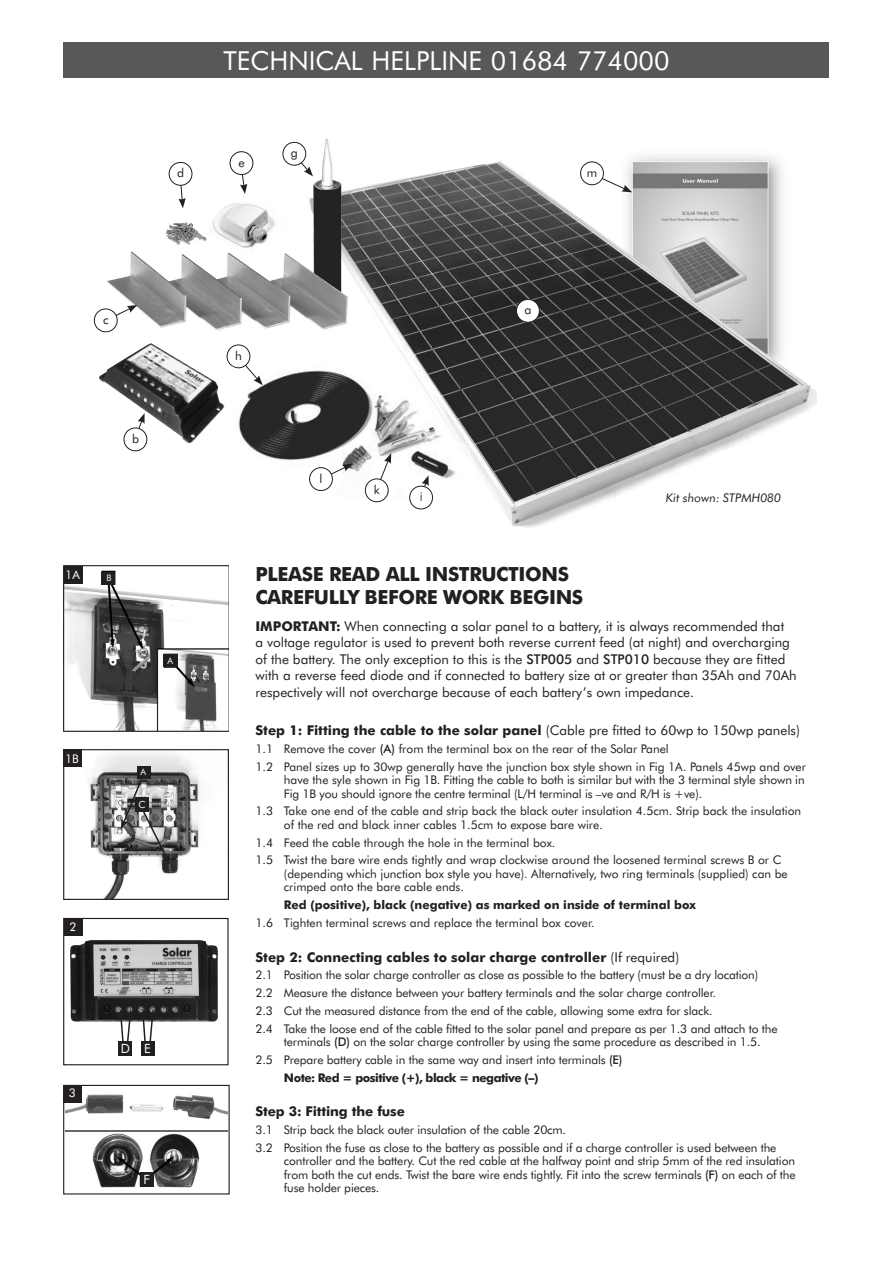
<style>
.page{position:relative;width:893px;height:1263px;background:#fff}
.page>*{position:absolute;margin:0;border:0;box-sizing:border-box;transform-origin:0 0}
.t1{font:26.25px "Futura BT";color:#fff}
.No_Spacing{font:700 19.5px/22.5px "Futura BT";letter-spacing:-.02em;color:#231f20}
.t2{font:13.5px/16.5px "Futura BT";color:#231f20}
.No_Spacing-2{font:700 13.5px "Futura BT";color:#231f20}
.body{font:12.75px "Futura BT";color:#fff}
.t3{font:12.3px "Futura BT";color:#231f20}
.t4{font:300 12.3px "Helvetica Neue";color:#231f20}
.No_Spacing-3{font:12px/13.5px "Futura BT";letter-spacing:-.01em;color:#231f20}
.No_Spacing-4{font:700 12px "Futura BT";color:#231f20}
.No_Spacing-5{font:700 12px "Futura BT";letter-spacing:-.04em;color:#231f20}
.No_Spacing-6{font:italic 12px "Futura BT";color:#231f20}
.body-2{font:12px "Futura BT";color:#fff}
.body-3{font:9.75px "Futura BT";color:#fff}
.body-4{font:9px "Futura BT";color:#fff}
.s1{font-weight:700}
.s2{font-weight:500}
.s3{font-weight:400}
</style>
<div class="page">
<div style="left:64px;top:43px;width:765px;height:35px;background:#57585a"></div>
<img style="left:93px;top:139px;width:723px;height:389px">
<svg style="left:104px;top:305px;width:33px;height:17px"></svg>
<div style="left:94px;top:309px;width:23px;height:23px;background:#fff;border-radius:50%"></div>
<div style="left:94px;top:309px;width:24px;height:23px;border:1px solid #231f20;border-radius:50%"></div>
<div style="left:516px;top:299px;width:23px;height:23px;background:#fff;border-radius:50%"></div>
<div style="left:516px;top:299px;width:24px;height:24px;border:1px solid #231f20;border-radius:50%"></div>
<svg style="left:178px;top:185px;width:8px;height:23px"></svg>
<div style="left:169px;top:162px;width:23px;height:23px;background:#fff;border-radius:50%"></div>
<div style="left:169px;top:162px;width:23px;height:24px;border:1px solid #231f20;border-radius:50%"></div>
<svg style="left:240px;top:174px;width:7px;height:20px"></svg>
<div style="left:230px;top:152px;width:23px;height:23px;background:#fff;border-radius:50%"></div>
<div style="left:230px;top:151px;width:23px;height:24px;border:1px solid #231f20;border-radius:50%"></div>
<svg style="left:293px;top:153px;width:20px;height:23px"></svg>
<div style="left:283px;top:142px;width:23px;height:23px;background:#fff;border-radius:50%"></div>
<div style="left:282px;top:142px;width:24px;height:24px;border:1px solid #231f20;border-radius:50%"></div>
<svg style="left:319px;top:464px;width:34px;height:16px"></svg>
<div style="left:310px;top:468px;width:22px;height:22px;background:#fff;border-radius:50%"></div>
<div style="left:309px;top:467px;width:24px;height:24px;border:1px solid #231f20;border-radius:50%"></div>
<svg style="left:375px;top:453px;width:16px;height:39px"></svg>
<div style="left:365px;top:479px;width:23px;height:23px;background:#fff;border-radius:50%"></div>
<div style="left:365px;top:478px;width:24px;height:24px;border:1px solid #231f20;border-radius:50%"></div>
<svg style="left:420px;top:475px;width:9px;height:13px"></svg>
<div style="left:410px;top:486px;width:23px;height:23px;background:#fff;border-radius:50%"></div>
<div style="left:409px;top:486px;width:24px;height:23px;border:1px solid #231f20;border-radius:50%"></div>
<svg style="left:590px;top:173px;width:42px;height:19px"></svg>
<div style="left:581px;top:162px;width:22px;height:23px;background:#fff;border-radius:50%"></div>
<div style="left:580px;top:161px;width:24px;height:24px;border:1px solid #231f20;border-radius:50%"></div>
<svg style="left:132px;top:335px;width:131px;height:106px"></svg>
<div style="left:124px;top:428px;width:23px;height:23px;background:#fff;border-radius:50%"></div>
<div style="left:124px;top:428px;width:23px;height:23px;border:1px solid #231f20;border-radius:50%"></div>
<img style="left:89px;top:753px;width:112px;height:145px">
<svg style="left:121px;top:774px;width:49px;height:91px;background:#868686"></svg>
<div style="left:64px;top:749px;width:18px;height:18px;background:#231f20"></div>
<div style="left:137px;top:766px;width:13px;height:13px;background:#231f20"></div>
<div style="left:63px;top:749px;width:166px;height:151px;border:1px solid #231f20"></div>
<div style="left:64px;top:918px;width:19px;height:18px;background:#231f20"></div>
<img style="left:70px;top:940px;width:148px;height:82px">
<div style="left:141px;top:1041px;width:13px;height:14px;background:#231f20"></div>
<svg style="left:140px;top:1009px;width:16px;height:35px"></svg>
<div style="left:118px;top:1041px;width:14px;height:14px;background:#231f20"></div>
<svg style="left:117px;top:1009px;width:17px;height:32px"></svg>
<div style="left:63px;top:918px;width:166px;height:147px;border:1px solid #231f20"></div>
<img style="left:65px;top:1094px;width:162px;height:94px">
<div style="left:63px;top:1085px;width:19px;height:17px;background:#231f20"></div>
<div style="left:63px;top:1085px;width:167px;height:109px;border:1px solid #231f20"></div>
<img style="left:63px;top:565px;width:166px;height:167px">
<div style="left:64px;top:566px;width:19px;height:18px;background:#231f20"></div>
<div style="left:102px;top:572px;width:13px;height:12px;background:#231f20"></div>
<div style="left:164px;top:654px;width:13px;height:13px;background:#231f20"></div>
<div style="left:140px;top:1172px;width:13px;height:14px;background:#231f20"></div>
<p class="t3" style="left:177px;top:166px;width:9px">d</p>
<h1 class="t1" style="left:223px;top:45px;width:448px">TECHNICAL HELPLINE 01684 774000</h1>
<p class="t3" style="left:238px;top:155px;width:8px">e</p>
<p class="t3" style="left:291px;top:146px;width:9px">g</p>
<p class="t3" style="left:587px;top:165px;width:12px">m</p>
<p class="t3" style="left:103px;top:312px;width:7px">c</p>
<p class="t3" style="left:132px;top:431px;width:9px">b</p>
<p class="body-2" style="left:65px;top:567px;width:16px">1A</p>
<p class="body-4" style="left:107px;top:572px;width:7px">B</p>
<p class="body-4" style="left:168px;top:655px;width:7px">A</p>
<p class="body-2" style="left:65px;top:751px;width:15px">1B</p>
<p class="body-4" style="left:141px;top:767px;width:7px">A</p>
<p class="body-3" style="left:139px;top:798px;width:9px">C</p>
<p class="body-2" style="left:70px;top:920px;width:9px">2</p>
<p class="body-2" style="left:69px;top:1085px;width:9px">3</p>
<p class="body" style="left:121px;top:1040px;width:11px">D</p>
<p class="body" style="left:144px;top:1040px;width:8px">E</p>
<p class="body" style="left:143px;top:1171px;width:8px">F</p>
<p class="t3" style="left:235px;top:348px;width:8px">h</p>
<p class="t3" style="left:525px;top:303px;width:8px">a</p>
<p class="t3" style="left:320px;top:471px;width:4px">l</p>
<p class="t3" style="left:374px;top:482px;width:8px">k</p>
<p class="t4" style="left:420px;top:489px;width:4px">i</p>
<p class="No_Spacing-6" style="left:666px;top:491px;width:117px">Kit shown: STPMH080</p>
<p class="No_Spacing" style="left:255px;top:563px;width:329px">PLEASE READ ALL INSTRUCTIONS<br>CAREFULLY BEFORE WORK BEGINS</p>
<p class="t2" style="left:255px;top:617px;width:543px"><span class="s1">IMPORTANT:</span> When connecting a solar panel to a battery, it is always recommended that<br>a voltage regulator is used to prevent both reverse current feed (at night) and overcharging of the battery. The only exception to this is the <span class="s2">STP005</span> and <span class="s2">STP010</span> because they are fitted with a reverse feed diode and if connected to battery size at or greater than 35Ah and 70Ah respectively will not overcharge because of each battery’s own impedance.</p>
<p class="No_Spacing-2" style="left:255px;top:722px;width:546px">Step 1: Fitting the cable to the solar panel <span class="s3">(Cable pre fitted to 60wp to 150wp panels)</span></p>
<p class="No_Spacing-3" style="left:255px;top:742px;width:415px">1.1 Remove the cover <span class="s2">(A)</span> from the terminal box on the rear of the Solar Panel</p>
<p class="No_Spacing-3" style="left:284px;top:759px;width:524px;text-align:justify;text-indent:-28px">1.2 Panel sizes up to 30wp generally have the junction box style shown in Fig 1A. Panels 45wp and over have the syle shown in Fig 1B. Fitting the cable to both is similar but with the 3 terminal style shown in Fig 1B you should ignore the centre terminal (L/H terminal is –ve and R/H is +ve).</p>
<p class="No_Spacing-3" style="left:284px;top:804px;width:519px;text-indent:-28px">1.3 Take one end of the cable and strip back the black outer insulation 4.5cm. Strip back the insulation of the red and black inner cables 1.5cm to expose bare wire.</p>
<p class="No_Spacing-3" style="left:255px;top:835px;width:301px">1.4 Feed the cable through the hole in the terminal box.</p>
<p class="No_Spacing-3" style="left:284px;top:853px;width:505px;text-indent:-28px">1.5 Twist the bare wire ends tightly and wrap clockwise around the loosened terminal screws B or C (depending which junction box style you have). Alternatively, two ring terminals (supplied) can be crimped onto the bare cable ends.</p>
<p class="No_Spacing-4" style="left:284px;top:897px;width:413px">Red (positive), black (negative) as marked on inside of terminal box</p>
<p class="No_Spacing-3" style="left:255px;top:916px;width:341px">1.6 Tighten terminal screws and replace the terminal box cover.</p>
<p class="No_Spacing-2" style="left:255px;top:948px;width:425px">Step 2: Connecting cables to solar charge controller <span class="s3">(If required)</span></p>
<p class="No_Spacing-3" style="left:255px;top:968px;width:504px">2.1 Position the solar charge controller as close as possible to the battery (must be a dry location)</p>
<p class="No_Spacing-3" style="left:255px;top:986px;width:462px">2.2 Measure the distance between your battery terminals and the solar charge controller.</p>
<p class="No_Spacing-3" style="left:255px;top:1004px;width:459px">2.3 Cut the measured distance from the end of the cable, allowing some extra for slack.</p>
<p class="No_Spacing-3" style="left:284px;top:1021px;width:495px;text-indent:-28px">2.4 Take the loose end of the cable fitted to the solar panel and prepare as per 1.3 and attach to the terminals <span class="s2">(D)</span> on the solar charge controller by using the same procedure as described in 1.5.</p>
<p class="No_Spacing-3" style="left:255px;top:1053px;width:368px">2.5 Prepare battery cable in the same way and insert into terminals <span class="s2">(E)</span></p>
<p class="No_Spacing-5" style="left:284px;top:1070px;width:256px">Note: Red = positive (+), black = negative (–)</p>
<p class="No_Spacing-2" style="left:255px;top:1103px;width:151px">Step 3: Fitting the fuse</p>
<p class="No_Spacing-3" style="left:255px;top:1123px;width:312px">3.1 Strip back the black outer insulation of the cable 20cm.</p>
<p class="No_Spacing-3" style="left:284px;top:1141px;width:513px;text-indent:-28px">3.2 Position the fuse as close to the battery as possible and if a charge controller is used between the controller and the battery. Cut the red cable at the halfway point and strip 5mm of the red insulation from both the cut ends. Twist the bare wire ends tightly. Fit into the screw terminals <span class="s2">(F)</span> on each of the fuse holder pieces.</p>
</div>
